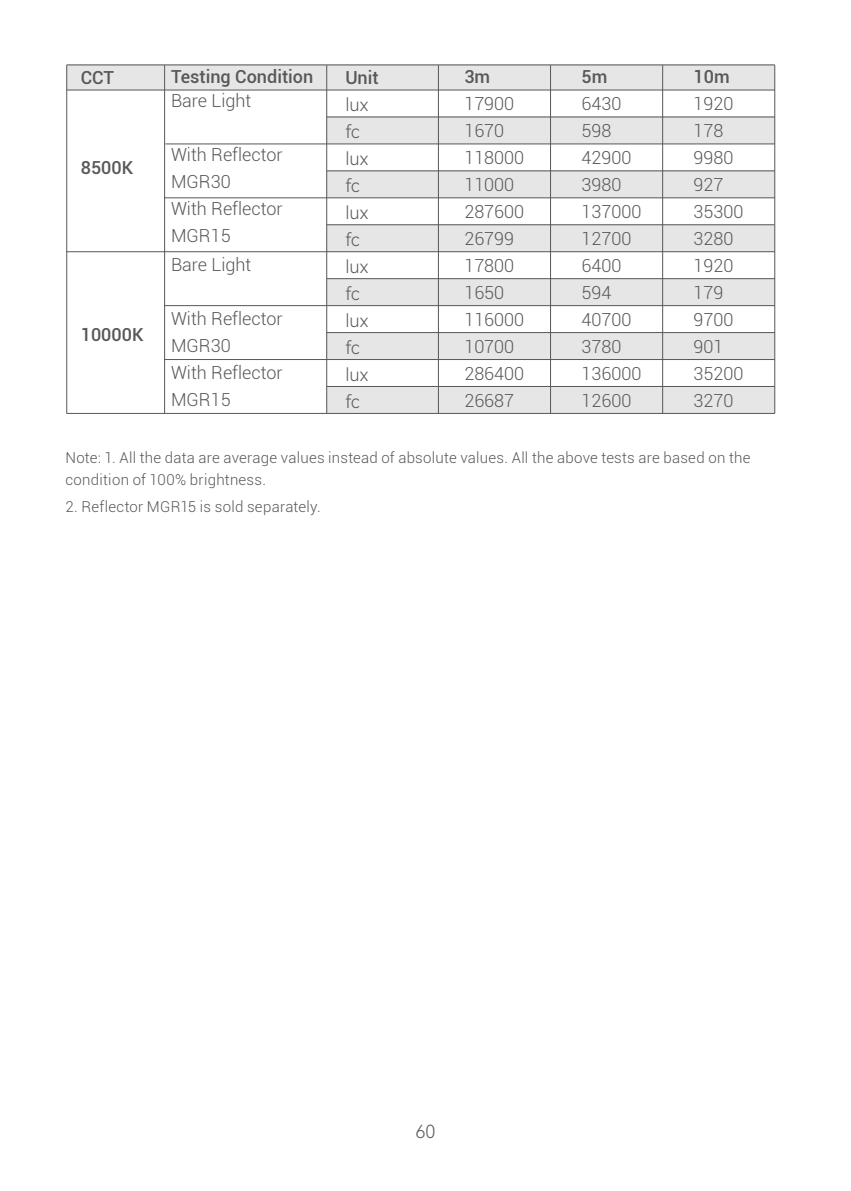
<style>
.page{position:relative;width:851px;height:1191px;background:#fff}
.page>*{position:absolute;margin:0;border:0;box-sizing:border-box;transform-origin:0 0}
.t1{font:300 18px/27px "Roboto";color:#595757}
.t2{font:500 18px "Roboto";color:#595757}
.t3{font:18px/27px "Harmony OS Sans SC Light";color:#595757}
.t4{font:300 15px/22.5px "Roboto";letter-spacing:.015em;color:#595757}
</style>
<div class="page">
<div style="left:66px;top:65px;width:708px;height:25px;background:#e6e6e6"></div>
<div style="left:326px;top:116px;width:448px;height:28px;background:#e6e6e6"></div>
<div style="left:326px;top:170px;width:448px;height:28px;background:#e6e6e6"></div>
<div style="left:326px;top:224px;width:448px;height:28px;background:#e6e6e6"></div>
<div style="left:326px;top:278px;width:448px;height:27px;background:#e6e6e6"></div>
<div style="left:326px;top:332px;width:448px;height:27px;background:#e6e6e6"></div>
<div style="left:326px;top:386px;width:448px;height:27px;background:#e6e6e6"></div>
<hr style="left:67px;top:64px;width:707px;height:1px;background:#595757">
<hr style="left:774px;top:65px;width:1px;height:348px;background:#595757">
<hr style="left:662px;top:65px;width:1px;height:348px;background:#595757">
<hr style="left:550px;top:65px;width:1px;height:348px;background:#595757">
<hr style="left:438px;top:65px;width:1px;height:348px;background:#595757">
<hr style="left:326px;top:65px;width:1px;height:348px;background:#595757">
<hr style="left:164px;top:65px;width:1px;height:348px;background:#595757">
<hr style="left:66px;top:65px;width:1px;height:348px;background:#595757">
<hr style="left:67px;top:89px;width:707px;height:2px;background:#595757">
<hr style="left:327px;top:116px;width:447px;height:1px;background:#595757">
<hr style="left:165px;top:143px;width:609px;height:1px;background:#595757">
<hr style="left:327px;top:170px;width:447px;height:1px;background:#595757">
<hr style="left:164px;top:197px;width:610px;height:1px;background:#595757">
<hr style="left:327px;top:224px;width:447px;height:1px;background:#595757">
<hr style="left:66px;top:251px;width:708px;height:1px;background:#595757">
<hr style="left:164px;top:305px;width:610px;height:1px;background:#595757">
<hr style="left:327px;top:278px;width:447px;height:1px;background:#595757">
<hr style="left:327px;top:332px;width:447px;height:1px;background:#595757">
<hr style="left:164px;top:359px;width:610px;height:1px;background:#595757">
<hr style="left:66px;top:413px;width:708px;height:1px;background:#595757">
<hr style="left:327px;top:386px;width:447px;height:1px;background:#595757">
<p class="t2" style="left:81px;top:65px;width:35px">CCT</p>
<p class="t2" style="left:81px;top:155px;width:54px">8500K</p>
<p class="t2" style="left:81px;top:322px;width:64px">10000K</p>
<p class="t2" style="left:171px;top:64px;width:144px">Testing Condition</p>
<p class="t1" style="left:171px;top:87px;width:82px">Bare Light</p>
<p class="t1" style="left:171px;top:141px;width:113px">With Reflector<br>MGR30<br>With Reflector<br>MGR15<br>Bare Light</p>
<p class="t1" style="left:171px;top:304px;width:113px">With Reflector<br>MGR30<br>With Reflector<br>MGR15</p>
<p class="t2" style="left:345px;top:65px;width:35px">Unit</p>
<p class="t3" style="left:345px;top:91px;width:24px">lux fc lux fc lux fc lux fc lux fc lux fc</p>
<p class="t2" style="left:464px;top:64px;width:27px">3m</p>
<p class="t1" style="left:464px;top:89px;width:61px">17900<br>1670<br>118000<br>11000<br>287600<br>26799<br>17800<br>1650<br>116000<br>10700<br>286400<br>26687</p>
<p class="t2" style="left:581px;top:64px;width:27px">5m</p>
<p class="t1" style="left:581px;top:89px;width:61px">6430<br>598<br>42900<br>3980<br>137000<br>12700<br>6400<br>594<br>40700<br>3780<br>136000<br>12600</p>
<p class="t2" style="left:693px;top:64px;width:38px">10m</p>
<p class="t1" style="left:693px;top:89px;width:51px">1920<br>178<br>9980<br>927<br>35300<br>3280<br>1920<br>179<br>9700<br>901<br>35200<br>3270</p>
<p class="t4" style="left:65px;top:446px;width:686px">Note: 1. All the data are average values instead of absolute values. All the above tests are based on the condition of 100% brightness.</p>
<p class="t4" style="left:65px;top:495px;width:257px">2. Reflector MGR15 is sold separately.</p>
<p class="t3" style="left:415px;top:1117px;width:21px">60</p>
</div>
